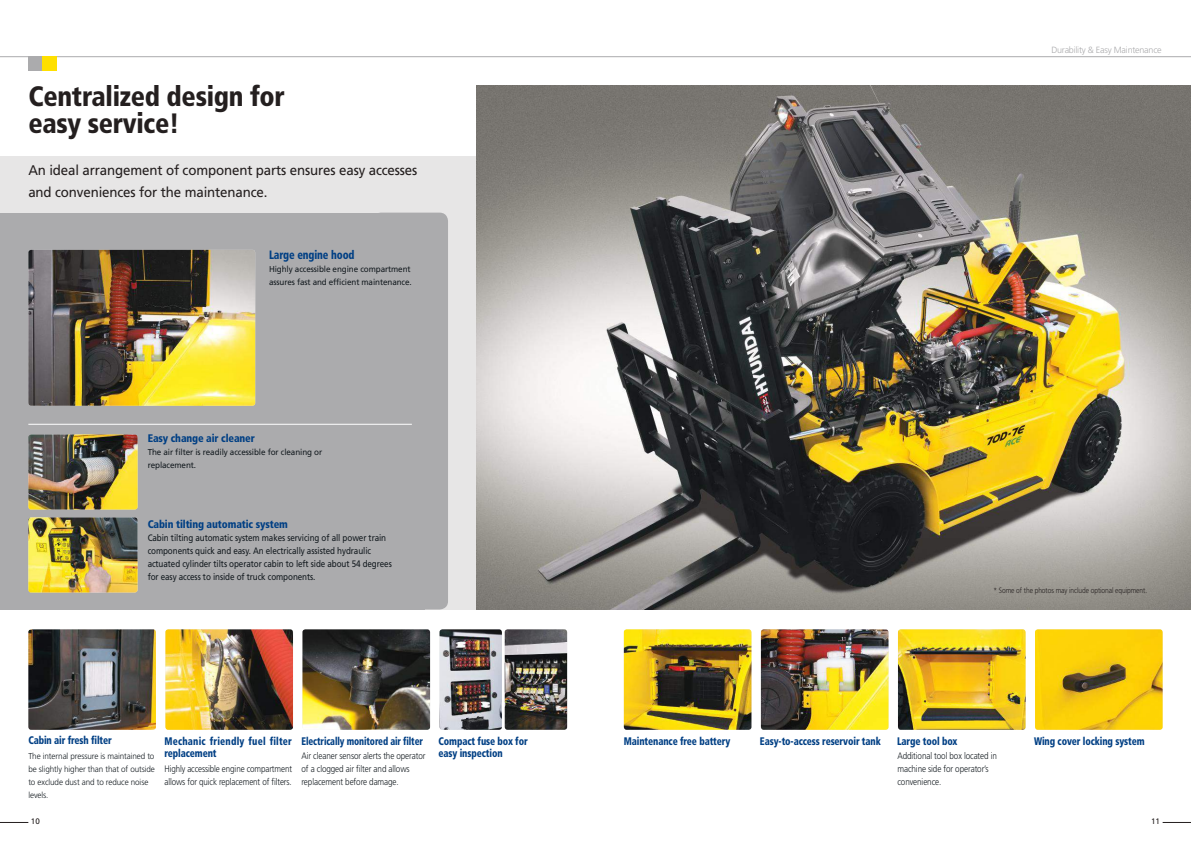
<style>
.page{position:relative;width:1191px;height:842px;background:#fff}
.page>*{position:absolute;margin:0;border:0;box-sizing:border-box;transform-origin:0 0}
.t1{font:900 condensed 28px/27px "Frutiger";letter-spacing:-.01em;color:#241f1f;scale:.95 1}
.t2{font:14px/22px "Frutiger";letter-spacing:-.01em;color:#241f1f;scale:.95 1}
.t3{font:900 condensed 12.1px "Frutiger";letter-spacing:-.01em;color:#003f84;scale:.86 1}
.t4{font:900 condensed 11px/12px "Frutiger";letter-spacing:-.01em;color:#003f84;scale:.86 1}
.t5{font:900 condensed 11px "Frutiger";letter-spacing:-.01em;color:#003f84;scale:.95 1}
.t6{font:900 condensed 11px/12px "Frutiger";letter-spacing:.02em;color:#003f84;scale:.86 1}
.t7{font:900 condensed 11px "Frutiger";letter-spacing:-.01em;color:#003f84;scale:.82 1}
.t8{font:9.4px/13px "Frutiger";letter-spacing:-.01em;color:#141b20;scale:.86 1}
.t9{font:300 9.4px/13px "Frutiger";letter-spacing:-.01em;color:#141b20;scale:.86 1}
.t10{font:300 9.4px/13px "Frutiger";letter-spacing:-.01em;color:#141b20;scale:.85 1}
.t11{font:300 9px "Frutiger";letter-spacing:-.025em;color:#ababad}
.t12{font:8.5px/13px "Frutiger";letter-spacing:-.01em;color:#141b20;scale:.95 1}
.t13{font:300 8.5px/13px "Frutiger";letter-spacing:-.01em;color:#141b20;scale:.95 1}
.t14{font:8px "Frutiger";color:#241f1f}
.t15{font:300 7.7px "Frutiger";letter-spacing:-.01em;color:#241f1f;scale:.86 1}
</style>
<div class="page">
<div style="left:0;top:156px;width:595px;height:453px;background:#e7e6e6"></div>
<img style="left:476px;top:85px;width:715px;height:524px">
<div style="left:0;top:213px;width:425px;height:396px;background:#ababad"></div>
<div style="left:372px;top:213px;width:76px;height:396px;background:#ababad;border-radius:9px"></div>
<hr style="left:28px;top:424px;width:384px;height:1px;background:#fff">
<img style="left:624px;top:629px;width:127px;height:101px">
<img style="left:898px;top:629px;width:127px;height:101px">
<img style="left:28px;top:629px;width:128px;height:101px">
<img style="left:165px;top:629px;width:128px;height:101px">
<img style="left:761px;top:629px;width:127px;height:101px">
<img style="left:1035px;top:629px;width:127px;height:101px">
<img style="left:302px;top:629px;width:128px;height:101px">
<svg style="left:1162px;top:822px;width:29px;height:1px"></svg>
<svg style="left:0;top:822px;width:28px;height:1px"></svg>
<img style="left:28px;top:250px;width:227px;height:156px">
<img style="left:28px;top:434px;width:110px;height:75px">
<img style="left:28px;top:517px;width:110px;height:75px">
<hr style="left:0;top:56px;width:1191px;height:1px;background:#ababad">
<div style="left:28px;top:57px;width:15px;height:14px;background:#ababad"></div>
<div style="left:43px;top:57px;width:14px;height:14px;background:#ffe000"></div>
<img style="left:439px;top:629px;width:63px;height:101px">
<img style="left:505px;top:629px;width:62px;height:101px">
<h1 class="t1" style="left:28px;top:83px;width:272px">Centralized design for easy service!</h1>
<h2 class="t2" style="left:28px;top:159px;width:411px">An ideal arrangement of component parts ensures easy accesses and conveniences for the maintenance.</h2>
<p class="t3" style="left:269px;top:247px;width:101px">Large engine hood</p>
<p class="t12" style="left:269px;top:262px;width:152px">Highly accessible engine compartment assures fast and efficient maintenance.</p>
<p class="t5" style="left:148px;top:432px;width:114px">Easy change air cleaner</p>
<p class="t12" style="left:148px;top:446px;width:185px">The air filter is readily accessible for cleaning or replacement.</p>
<p class="t5" style="left:148px;top:518px;width:149px">Cabin tilting automatic system</p>
<p class="t8" style="left:148px;top:531px;width:285px">Cabin tilting automatic system makes servicing of all power train components quick and easy. An electrically assisted hydraulic actuated cylinder tilts operator cabin to left side about 54 degrees for easy access to inside of truck components.</p>
<p class="t11" style="left:1051px;top:44px;width:112px">Durability &amp; Easy Maintenance</p>
<p class="t15" style="left:993px;top:586px;width:180px">* Some of the photos may include optional equipment.</p>
<p class="t4" style="left:28px;top:734px;width:99px">Cabin air fresh filter</p>
<p class="t4" style="left:897px;top:735px;width:72px">Large tool box</p>
<p class="t13" style="left:28px;top:750px;width:135px">The internal pressure is maintained to be slightly higher than that of outside to exclude dust and to reduce noise levels.</p>
<p class="t6" style="left:164px;top:735px;width:150px">Mechanic friendly fuel filter replacement</p>
<p class="t10" style="left:164px;top:762px;width:152px">Highly accessible engine compartment allows for quick replacement of filters.</p>
<p class="t7" style="left:301px;top:734px;width:149px">Electrically monitored air filter</p>
<p class="t4" style="left:760px;top:735px;width:142px">Easy-to-access reservoir tank</p>
<p class="t4" style="left:1034px;top:735px;width:130px">Wing cover locking system</p>
<p class="t9" style="left:301px;top:749px;width:146px">Air cleaner sensor alerts the operator of a clogged air filter and allows replacement before damage.</p>
<p class="t4" style="left:438px;top:735px;width:105px">Compact fuse box for easy inspection</p>
<p class="t4" style="left:624px;top:735px;width:125px">Maintenance free battery</p>
<p class="t9" style="left:897px;top:749px;width:117px">Additional tool box located in machine side for operator’s convenience.</p>
<p class="t14" style="left:31px;top:816px;width:10px">10</p>
<p class="t14" style="left:1151px;top:816px;width:10px">11</p>
</div>
